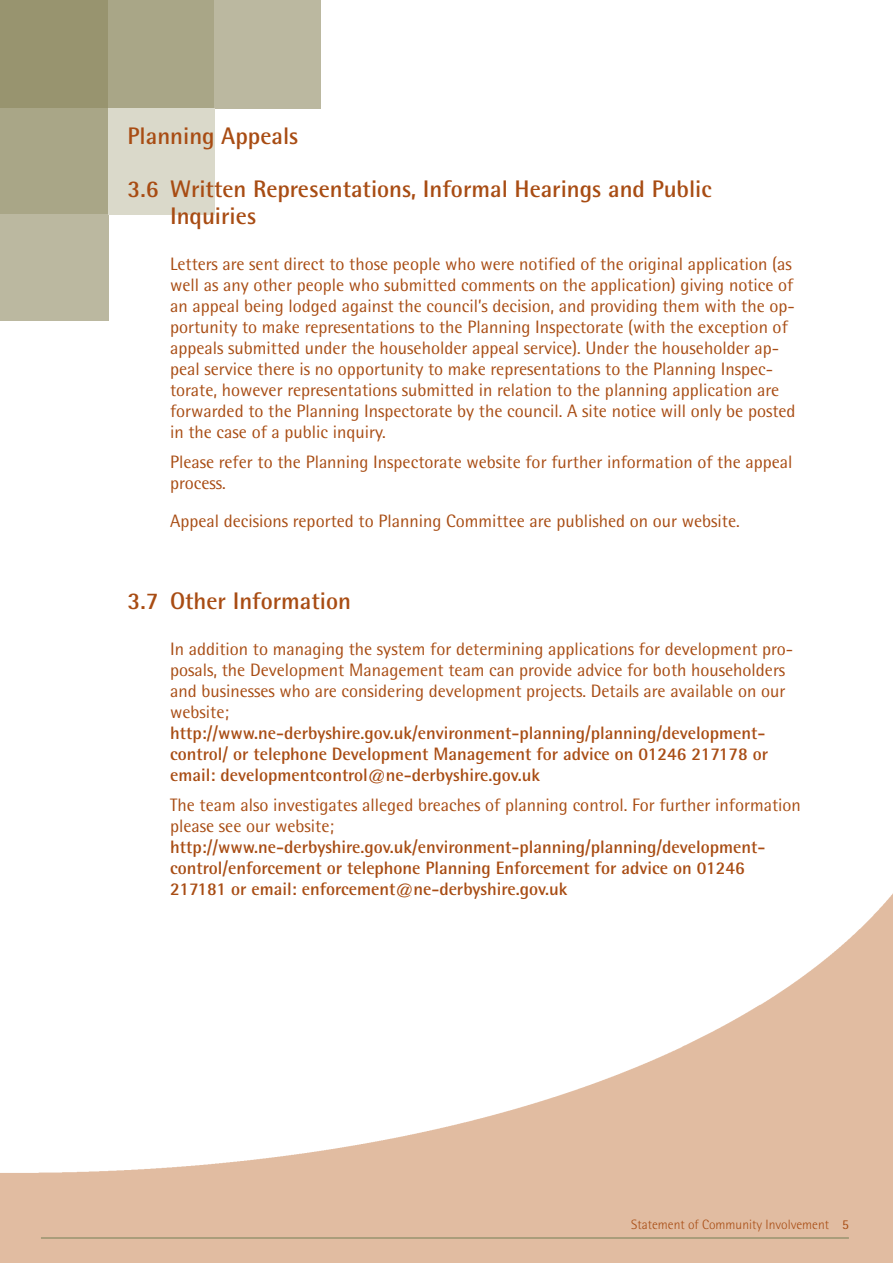
<style>
.page{position:relative;width:893px;height:1263px;background:#fff}
.page>*{position:absolute;margin:0;border:0;box-sizing:border-box;transform-origin:0 0}
.t1{font:700 24px/52.5px "Rotis Semi Sans";color:#a84c13}
.t2{font:18px/21px "Rotis Semi Sans";color:#a84c13}
.t3{font:700 18px/21px "Rotis Semi Sans";color:#a84c13}
.t4{font:300 13.5px "Rotis Semi Sans";color:#a84c13}
.s1{font-weight:400}
</style>
<div class="page">
<hr style="left:41px;top:1237px;width:808px;height:2px;background:#98946f">
<div style="left:0;top:0;width:108px;height:108px;background:#98946f"></div>
<div style="left:0;top:108px;width:108px;height:107px;background:#a9a687"></div>
<div style="left:108px;top:0;width:107px;height:108px;background:#a9a687"></div>
<div style="left:0;top:215px;width:108px;height:106px;background:#bbb8a0"></div>
<div style="left:215px;top:0;width:106px;height:108px;background:#bbb8a0"></div>
<div style="left:108px;top:108px;width:107px;height:107px;background:#dad9ca"></div>
<h1 class="t1" style="left:128px;top:112px;width:586px">Planning Appeals<br>3.6 Written Representations, Informal Hearings and Public</h1>
<h1 class="t1" style="left:170px;top:192px;width:88px">Inquiries</h1>
<p class="t2" style="left:170px;top:255px;width:627px">Letters are sent direct to those people who were notified of the original application (as well as any other people who submitted comments on the application) giving notice of an appeal being lodged against the council’s decision, and providing them with the op&shy;portunity to make representations to the Planning Inspectorate (with the exception of appeals submitted under the householder appeal service). Under the householder ap&shy;peal service there is no opportunity to make representations to the Planning Inspec&shy;torate, however representations submitted in relation to the planning application are forwarded to the Planning Inspectorate by the council. A site notice will only be posted in the case of a public inquiry.</p>
<p class="t2" style="left:170px;top:453px;width:624px">Please refer to the Planning Inspectorate website for further information of the appeal process.</p>
<p class="t2" style="left:170px;top:512px;width:571px">Appeal decisions reported to Planning Committee are published on our website.</p>
<h1 class="t1" style="left:128px;top:577px;width:225px">3.7 Other Information</h1>
<p class="t2" style="left:170px;top:640px;width:625px">In addition to managing the system for determining applications for development pro&shy;posals, the Development Management team can provide advice for both householders and businesses who are considering development projects. Details are available on our website;</p>
<p class="t3" style="left:170px;top:724px;width:600px">http://www.ne-derbyshire.gov.uk/environment-planning/planning/development&shy;control/ or telephone Development Management for advice on 01246 217178 or email: developmentcontrol@ne-derbyshire.gov.uk</p>
<p class="t2" style="left:170px;top:796px;width:632px">The team also investigates alleged breaches of planning control. For further information please see our website;</p>
<p class="t3" style="left:170px;top:838px;width:597px">http://www.ne-derbyshire.gov.uk/environment-planning/planning/development&shy;control/enforcement or telephone Planning Enforcement for advice on 01246<br>217181 or email: enforcement@ne-derbyshire.gov.uk</p>
<p class="t4" style="left:631px;top:1219px;width:219px">Statement of Community Involvement <span class="s1">5</span></p>
</div>
